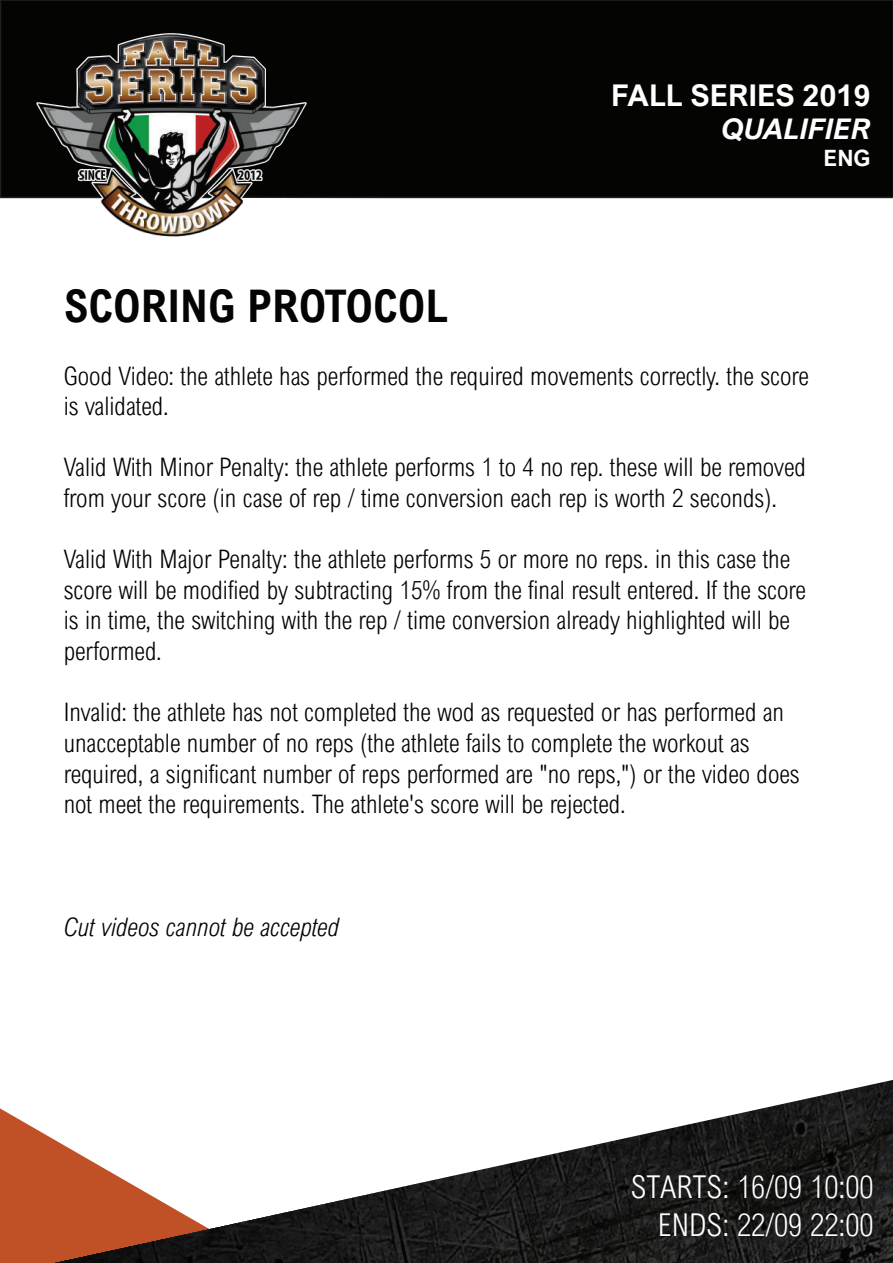
<style>
.page{position:relative;width:893px;height:1263px;background:#fff}
.page>*{position:absolute;margin:0;border:0;box-sizing:border-box;transform-origin:0 0}
.t1{font:700 45px "Arial Nova Cond";color:#040503}
.t2{font:300 31.5px/37.8px "Arial Nova Cond";color:#fff;text-align:right}
.t3{font:700 30px "Arial Nova";color:#fff}
.t4{font:italic 700 28.5px "Arial Nova";color:#fff}
.t5{font:27px "Arial Nova Cond";color:#fff}
.t6{font:300 25.5px/30.6px "Arial Nova Cond";color:#040503}
.t7{font:italic 300 25.5px "Arial Nova Cond";color:#040503}
.t8{font:700 22.5px "Arial Nova";color:#fff}
</style>
<div class="page">
<div style="left:0;top:0;width:893px;height:198px;background:#040503"></div>
<img style="left:18px;top:0;width:307px;height:199px">
<svg style="left:0;top:1108px;width:52px;height:155px;background:#c6613b"></svg>
<img style="left:52px;top:1080px;width:841px;height:183px">
<svg style="left:36px;top:197px;width:370px;height:40px"></svg>
<h1 class="t1" style="left:64px;top:278px;width:386px">SCORING PROTOCOL</h1>
<p class="t3" style="left:611px;top:78px;width:261px">FALL SERIES 2019</p>
<p class="t4" style="left:722px;top:113px;width:150px">QUALIFIER</p>
<p class="t8" style="left:824px;top:145px;width:49px">ENG</p>
<p class="t6" style="left:64px;top:360px;width:747px">Good Video: the athlete has performed the required movements correctly. the score is validated.</p>
<p class="t6" style="left:64px;top:452px;width:744px">Valid With Minor Penalty: the athlete performs 1 to 4 no rep. these will be removed from your score (in case of rep / time conversion each rep is worth 2 seconds).</p>
<p class="t6" style="left:64px;top:543px;width:744px">Valid With Major Penalty: the athlete performs 5 or more no reps. in this case the score will be modified by subtracting 15% from the final result entered. If the score is in time, the switching with the rep / time conversion already highlighted will be performed.</p>
<p class="t6" style="left:64px;top:696px;width:737px">Invalid: the athlete has not completed the wod as requested or has performed an unacceptable number of no reps (the athlete fails to complete the workout as required, a significant number of reps performed are "no reps,") or the video does not meet the requirements. The athlete's score will be rejected.</p>
<p class="t7" style="left:64px;top:911px;width:277px">Cut videos cannot be accepted</p>
<p class="t2" style="left:631px;top:1167px;width:244px">STARTS: 16/09 10:00<br>ENDS: 22/09 22:00</p>
<p class="t3" style="left:791px;top:1188px;width:68px">FINE</p>
<p class="t5" style="left:675px;top:1222px;width:184px">22:00 8° LUGLIO</p>
</div>
